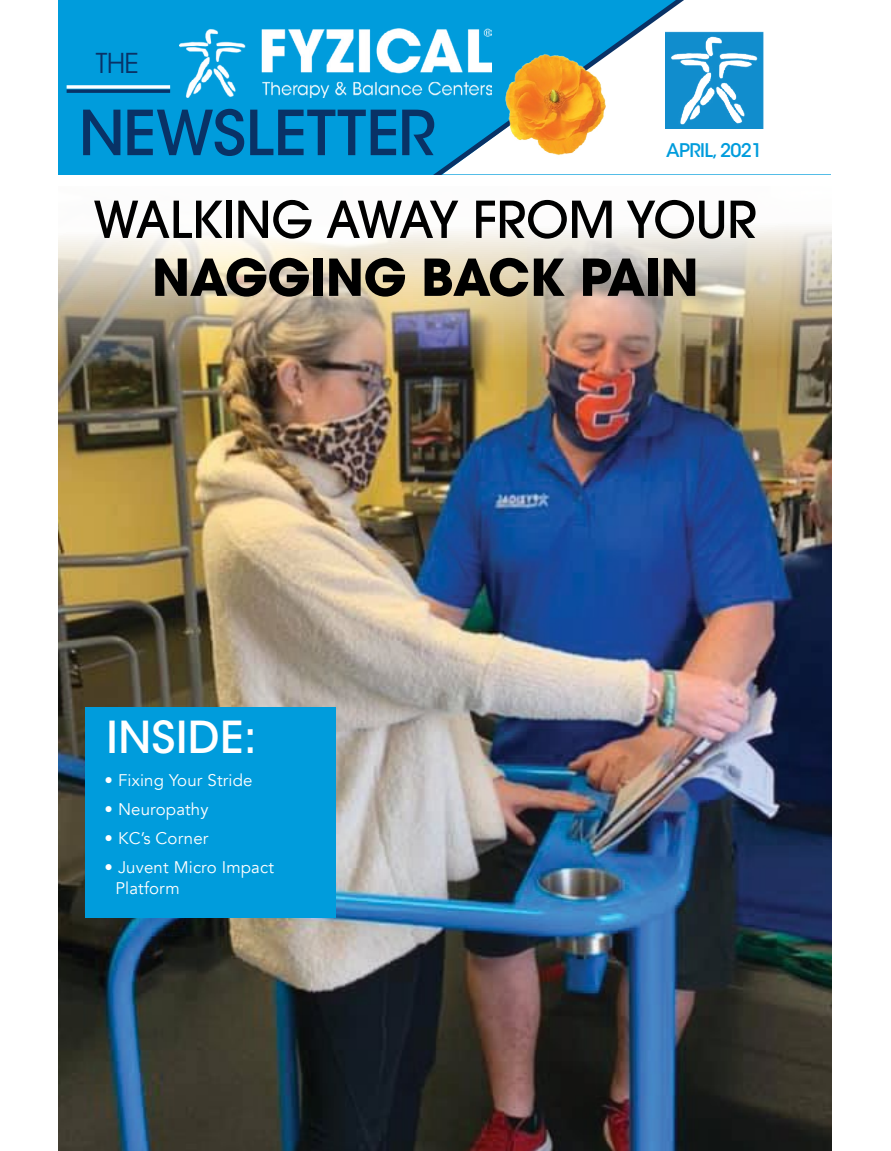
<style>
.page{position:relative;width:891px;height:1151px;background:#fff}
.page>*{position:absolute;margin:0;border:0;box-sizing:border-box;transform-origin:0 0}
.t1{font:500 61.43px "ITC Avant Garde Std";color:#093266}
.t2{font:500 50.4px "ITC Avant Garde Pro";letter-spacing:-.01em;color:#000}
.t3{font:700 50.4px "ITC Avant Garde Pro";letter-spacing:-.01em;color:#000}
.t4{font:500 43.88px "ITC Avant Garde Std";letter-spacing:.01em;color:#fff}
.t5{font:27.22px "ITC Avant Garde Pro";color:#093266}
.t6{font:500 18.68px "ITC Avant Garde Std";letter-spacing:-.03em;color:#009cdc}
.t7{font:16.88px/20.5px "Avenir";letter-spacing:.01em;color:#fff}
</style>
<div class="page">
<img style="left:58px;top:226px;width:773px;height:924px">
<div style="left:85px;top:707px;width:251px;height:210px;background:#009cdc"></div>
<div style="left:58px;top:0;width:773px;height:174px;background:#009cdc"></div>
<svg style="left:393px;top:0;width:438px;height:174px"></svg>
<img style="left:180px;top:29px;width:311px;height:69px">
<svg style="left:67px;top:85px;width:103px;height:4px"></svg>
<svg style="left:67px;top:89px;width:103px;height:4px"></svg>
<img style="left:666px;top:30px;width:102px;height:99px">
<img style="left:501px;top:53px;width:110px;height:109px">
<h3 class="t5" style="left:96px;top:46px;width:45px">THE</h3>
<h1 class="t1" style="left:79px;top:95px;width:358px">NEWSLETTER</h1>
<p class="t6" style="left:666px;top:139px;width:98px">APRIL, 2021</p>
<h2 class="t2" style="left:93px;top:187px;width:665px">WALKING AWAY FROM YOUR</h2>
<h2 class="t3" style="left:152px;top:243px;width:548px">NAGGING BACK PAIN</h2>
<h3 class="t4" style="left:107px;top:710px;width:152px">INSIDE:</h3>
<p class="t7" style="left:105px;top:770px;width:149px">• Fixing Your Stride</p>
<p class="t7" style="left:105px;top:799px;width:105px">• Neuropathy</p>
<p class="t7" style="left:105px;top:828px;width:105px">• KC’s Corner</p>
<p class="t7" style="left:115px;top:857px;width:160px;text-indent:-11px">• Juvent Micro Impact<br>Platform</p>
</div>
